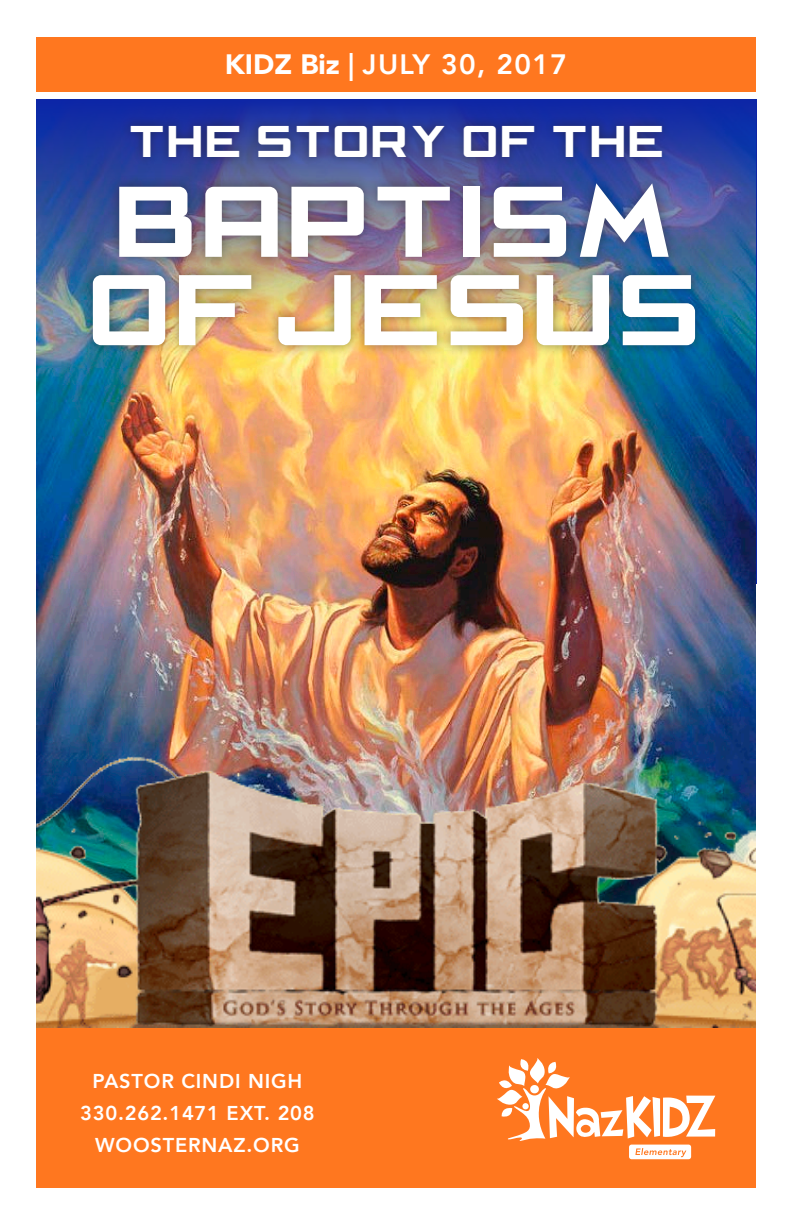
<style>
.page{position:relative;width:792px;height:1224px;background:#fff}
.page>*{position:absolute;margin:0;border:0;box-sizing:border-box;transform-origin:0 0}
.t1{font:92.6px/88.4px "Cafe Nero M54";letter-spacing:.08em;color:#fff}
.t2{font:41px "Cafe Nero M54";letter-spacing:.08em;color:#fff}
.t3{font:800 28px "Avenir";letter-spacing:.05em;color:#fff}
.t4{font:800 20px "Avenir";letter-spacing:.04em;color:#fff}
.s1{font-weight:900}
</style>
<div class="page">
<img style="left:36px;top:99px;width:720px;height:642px">
<div style="left:36px;top:1028px;width:720px;height:160px;background:#ff771f"></div>
<svg style="left:497px;top:1058px;width:218px;height:101px"></svg>
<div style="left:36px;top:37px;width:720px;height:54px;background:#ff771f"></div>
<img style="left:36px;top:741px;width:720px;height:287px">
<div style="left:122px;top:117px;width:549px;height:49px;background:#231f20;opacity:.5"></div>
<div style="left:81px;top:173px;width:625px;height:184px;background:#231f20;opacity:.5"></div>
<p class="t3" style="left:225px;top:42px;width:344px"><span class="s1">KIDZ Biz</span> | JULY 30, 2017</p>
<p class="t2" style="left:129px;top:119px;width:535px">THE STORY OF THE</p>
<p class="t1" style="left:90px;top:181px;width:610px">BAPTISM<br>OF JESUS</p>
<p class="t4" style="left:93px;top:1065px;width:211px">PASTOR CINDI NIGH</p>
<p class="t4" style="left:80px;top:1097px;width:236px">330.262.1471 EXT. 208</p>
<p class="t4" style="left:95px;top:1129px;width:206px">WOOSTERNAZ.ORG</p>
</div>
